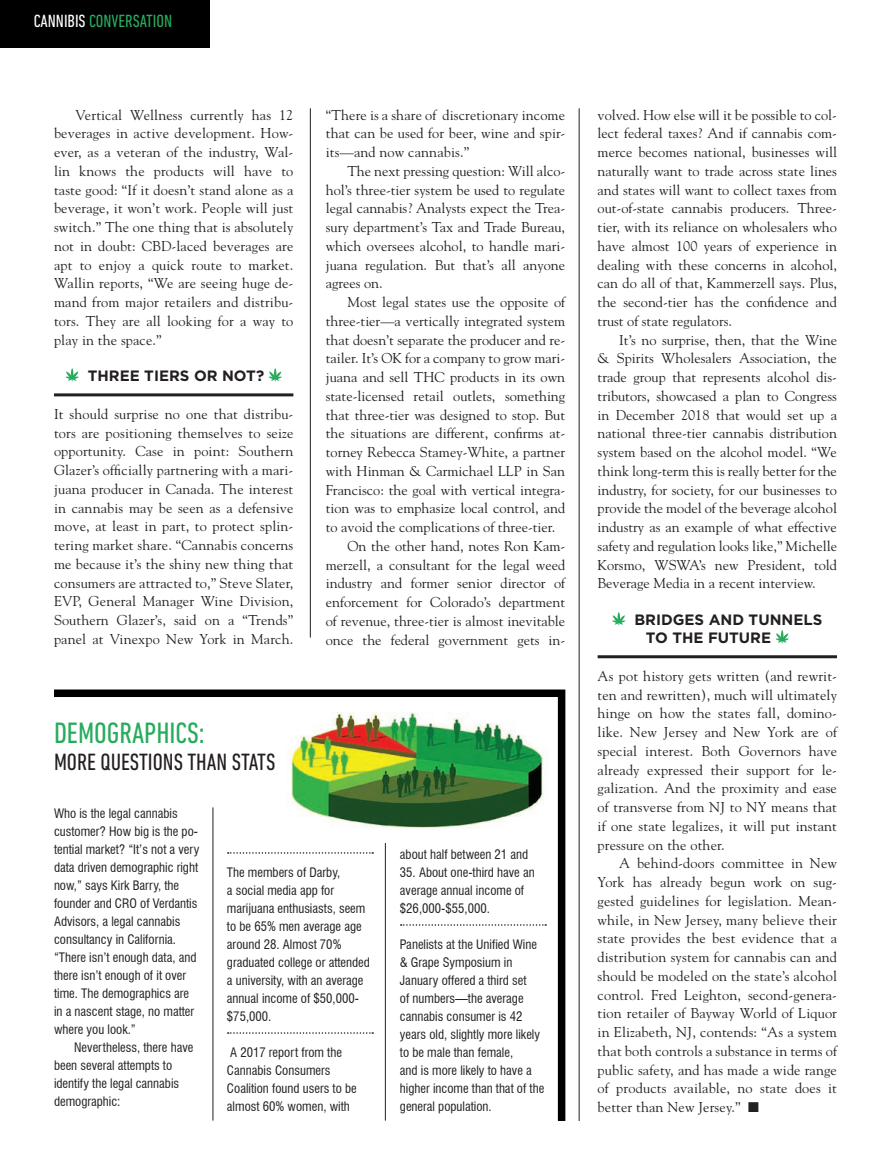
<style>
.page{position:relative;width:891px;height:1175px;background:#fff}
.page>*{position:absolute;margin:0;border:0;box-sizing:border-box;transform-origin:0 0}
.Brands_subheads{font:condensed 30px "DIN Next LT Pro";color:#27ab5d}
.Brands_subheads-2{font:condensed 24px "DIN Next LT Pro";color:#231f20}
.Column_-_Subhead{font:condensed 18px "DIN Next LT Pro";color:#27ab5d}
.Body_Subhead{font:700 15px "Gotham";color:#231f20}
.body_copy{font:14.25px/18.8px "Goudy";color:#231f20;text-align:justify}
.recipe_box{font:condensed 12.75px/18px "Swiss 721 BT";color:#231f20}
.s1{color:#fff}
</style>
<div class="page">
<hr style="left:54px;top:393px;width:239px;height:3px;background:#231f20">
<svg style="left:66px;top:368px;width:13px;height:13px"></svg>
<svg style="left:269px;top:368px;width:13px;height:13px"></svg>
<hr style="left:598px;top:655px;width:239px;height:3px;background:#231f20">
<svg style="left:612px;top:612px;width:13px;height:13px"></svg>
<svg style="left:776px;top:630px;width:13px;height:13px"></svg>
<hr style="left:579px;top:108px;width:1px;height:1012px;background:#231f20">
<hr style="left:310px;top:108px;width:1px;height:529px;background:#231f20">
<svg style="left:54px;top:689px;width:512px;height:432px"></svg>
<svg style="left:228px;top:852px;width:145px;height:1px"></svg>
<svg style="left:228px;top:1032px;width:145px;height:1px"></svg>
<svg style="left:401px;top:924px;width:145px;height:1px"></svg>
<hr style="left:385px;top:843px;width:1px;height:277px;background:#231f20">
<hr style="left:213px;top:807px;width:1px;height:313px;background:#231f20">
<div style="left:287px;top:712px;width:262px;height:124px;background:#fff"></div>
<img style="left:288px;top:712px;width:258px;height:117px">
<div style="left:0;top:0;width:210px;height:47px;background:#000"></div>
<p class="Column_-_Subhead" style="left:34px;top:11px;width:140px"><span class="s1">CANNIBIS</span> CONVERSATION</p>
<p class="body_copy" style="left:54px;top:105px;width:241px;text-indent:22px">Vertical Wellness currently has 12 beverages in active development. How&shy;ever, as a veteran of the industry, Wal&shy;lin knows the products will have to taste good: “If it doesn’t stand alone as a beverage, it won’t work. People will just switch.” The one thing that is absolutely not in doubt: CBD-laced beverages are apt to enjoy a quick route to market.<br>Wallin reports, “We are seeing huge de&shy;mand from major retailers and distribu&shy;tors. They are all looking for a way to play in the space.”</p>
<p class="Body_Subhead" style="left:88px;top:367px;width:178px">THREE TIERS OR NOT?</p>
<p class="body_copy" style="left:54px;top:404px;width:241px">It should surprise no one that distribu&shy;tors are positioning themselves to seize opportunity. Case in point: Southern Glazer’s officially partnering with a mari&shy;juana producer in Canada. The interest in cannabis may be seen as a defensive move, at least in part, to protect splin&shy;tering market share. “Cannabis concerns me because it’s the shiny new thing that consumers are attracted to,” Steve Slater, EVP, General Manager Wine Division, Southern Glazer’s, said on a “Trends” panel at Vinexpo New York in March.</p>
<p class="body_copy" style="left:326px;top:105px;width:241px">“There is a share of discretionary income that can be used for beer, wine and spir&shy;its—and now cannabis.”</p>
<p class="body_copy" style="left:326px;top:161px;width:241px;text-indent:22px">The next pressing question: Will alco&shy;hol’s three-tier system be used to regulate legal cannabis? Analysts expect the Trea&shy;sury department’s Tax and Trade Bureau, which oversees alcohol, to handle mari&shy;juana regulation. But that’s all anyone agrees on.</p>
<p class="body_copy" style="left:326px;top:292px;width:241px;text-indent:22px">Most legal states use the opposite of three-tier—a vertically integrated system that doesn’t separate the producer and re&shy;tailer. It’s OK for a company to grow mari&shy;juana and sell THC products in its own state-licensed retail outlets, something that three-tier was designed to stop. But the situations are different, confirms at&shy;torney Rebecca Stamey-White, a partner with Hinman &amp; Carmichael LLP in San Francisco: the goal with vertical integra&shy;tion was to emphasize local control, and to avoid the complications of three-tier.</p>
<p class="body_copy" style="left:326px;top:536px;width:241px;text-indent:22px">On the other hand, notes Ron Kam&shy;merzell, a consultant for the legal weed industry and former senior director of enforcement for Colorado’s department of revenue, three-tier is almost inevitable once the federal government gets in-</p>
<p class="Brands_subheads" style="left:54px;top:715px;width:152px">DEMOGRAPHICS:</p>
<p class="Brands_subheads-2" style="left:54px;top:748px;width:223px">MORE QUESTIONS THAN STATS</p>
<p class="recipe_box" style="left:54px;top:804px;width:147px">Who is the legal cannabis customer? How big is the po&shy;tential market? “It’s not a very data driven demographic right now,” says Kirk Barry, the founder and CRO of Verdantis<br>Advisors, a legal cannabis consultancy in California. “There isn’t enough data, and there isn’t enough of it over time. The demographics are in a nascent stage, no matter where you look.”</p>
<p class="recipe_box" style="left:54px;top:1038px;width:141px;text-indent:20px">Nevertheless, there have been several attempts to identify the legal cannabis demographic:</p>
<p class="recipe_box" style="left:227px;top:863px;width:145px">The members of Darby,<br>a social media app for marijuana enthusiasts, seem to be 65% men average age around 28. Almost 70% graduated college or attended a university, with an average annual income of $50,000- $75,000.</p>
<p class="recipe_box" style="left:227px;top:1043px;width:131px">A 2017 report from the<br>Cannabis Consumers<br>Coalition found users to be almost 60% women, with</p>
<p class="recipe_box" style="left:400px;top:845px;width:130px">about half between 21 and</p>
<p class="recipe_box" style="left:400px;top:863px;width:136px">35. About one-third have an average annual income of $26,000-$55,000.</p>
<p class="recipe_box" style="left:400px;top:935px;width:146px">Panelists at the Unified Wine &amp; Grape Symposium in<br>January offered a third set<br>of numbers—the average cannabis consumer is 42 years old, slightly more likely to be male than female,<br>and is more likely to have a higher income than that of the general population.</p>
<p class="body_copy" style="left:598px;top:105px;width:241px">volved. How else will it be possible to col&shy;lect federal taxes? And if cannabis com&shy;merce becomes national, businesses will naturally want to trade across state lines and states will want to collect taxes from out-of-state cannabis producers. Three&shy;tier, with its reliance on wholesalers who have almost 100 years of experience in dealing with these concerns in alcohol, can do all of that, Kammerzell says. Plus, the second-tier has the confidence and trust of state regulators.</p>
<p class="body_copy" style="left:598px;top:330px;width:241px;text-indent:22px">It’s no surprise, then, that the Wine &amp; Spirits Wholesalers Association, the trade group that represents alcohol dis&shy;tributors, showcased a plan to Congress in December 2018 that would set up a national three-tier cannabis distribution system based on the alcohol model. “We think long-term this is really better for the industry, for society, for our businesses to provide the model of the beverage alcohol industry as an example of what effective safety and regulation looks like,” Michelle Korsmo, WSWA’s new President, told Beverage Media in a recent interview.</p>
<p class="Body_Subhead" style="left:634px;top:611px;width:189px">BRIDGES AND TUNNELS</p>
<p class="Body_Subhead" style="left:646px;top:629px;width:127px">TO THE FUTURE</p>
<p class="body_copy" style="left:598px;top:666px;width:241px">As pot history gets written (and rewrit&shy;ten and rewritten), much will ultimately hinge on how the states fall, domino&shy;like. New Jersey and New York are of special interest. Both Governors have already expressed their support for le&shy;galization. And the proximity and ease of transverse from NJ to NY means that if one state legalizes, it will put instant pressure on the other.</p>
<p class="body_copy" style="left:598px;top:853px;width:241px;text-indent:22px">A behind-doors committee in New York has already begun work on sug&shy;gested guidelines for legislation. Mean&shy;while, in New Jersey, many believe their state provides the best evidence that a distribution system for cannabis can and should be modeled on the state’s alcohol control. Fred Leighton, second-genera&shy;tion retailer of Bayway World of Liquor in Elizabeth, NJ, contends: “As a system that both controls a substance in terms of public safety, and has made a wide range of products available, no state does it better than New Jersey.” ■</p>
</div>
